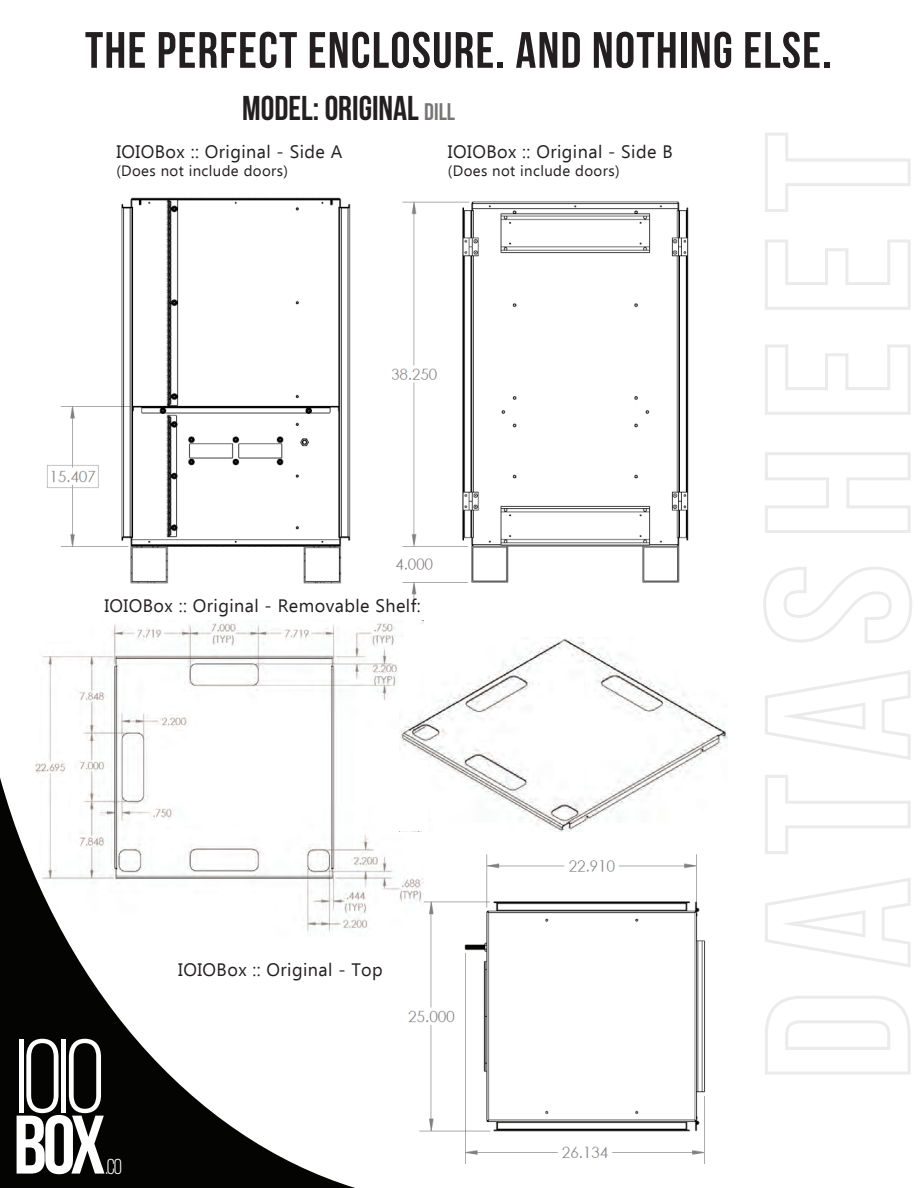
<style>
.page{position:relative;width:918px;height:1188px;background:#fff}
.page>*{position:absolute;margin:0;border:0;box-sizing:border-box;transform-origin:0 0}
.t1{font:104.55px "Bebas Neue";color:#fff}
.t2{font:700 82.8px "Bebas Neue";color:#fff}
.t3{font:700 51px "Bebas Neue";letter-spacing:.025em;color:#231f20}
.t4{font:700 34.35px "Bebas Neue";color:#231f20}
.t5{font:21.6px "Bebas Neue";color:#fff}
.t6{font:18px "Ebrima";letter-spacing:.025em;color:#231f20}
.t7{font:15px "Ebrima";letter-spacing:.025em;color:#231f20}
.s1{font-size:24px;color:#777675}
</style>
<div class="page">
<img style="left:408px;top:854px;width:298px;height:310px">
<img style="left:393px;top:201px;width:296px;height:403px">
<img style="left:36px;top:621px;width:388px;height:316px">
<img style="left:399px;top:638px;width:328px;height:193px">
<div style="left:395px;top:760px;width:33px;height:71px;background:#fff"></div>
<img style="left:47px;top:197px;width:304px;height:387px">
<svg style="left:0;top:777px;width:356px;height:411px"></svg>
<svg style="left:765px;top:996px;width:146px;height:79px"></svg>
<svg style="left:765px;top:878px;width:146px;height:89px"></svg>
<svg style="left:765px;top:775px;width:146px;height:79px"></svg>
<svg style="left:765px;top:670px;width:146px;height:90px"></svg>
<svg style="left:763px;top:567px;width:149px;height:76px"></svg>
<svg style="left:765px;top:452px;width:146px;height:81px"></svg>
<svg style="left:765px;top:344px;width:146px;height:71px"></svg>
<svg style="left:765px;top:239px;width:146px;height:71px"></svg>
<svg style="left:765px;top:133px;width:146px;height:79px"></svg>
<h3 class="t3" style="left:85px;top:22px;width:748px">THE PERFECT ENCLOSURE. AND NOTHING ELSE.</h3>
<h3 class="t4" style="left:242px;top:90px;width:214px">MODEL: ORIGINAL <span class="s1">DILL</span></h3>
<p class="t6" style="left:116px;top:138px;width:228px">IOIOBox :: Original - Side A</p>
<p class="t7" style="left:116px;top:159px;width:173px">(Does not include doors)</p>
<p class="t6" style="left:448px;top:138px;width:226px">IOIOBox :: Original - Side B</p>
<p class="t7" style="left:448px;top:159px;width:173px">(Does not include doors)</p>
<p class="t6" style="left:104px;top:592px;width:318px">IOIOBox :: Original - Removable Shelf:</p>
<h1 class="t1" style="left:15px;top:1021px;width:92px">IOIO</h1>
<h2 class="t2" style="left:13px;top:1100px;width:94px">BOX</h2>
<p class="t5" style="left:106px;top:1155px;width:18px">.CO</p>
<p class="t6" style="left:178px;top:957px;width:206px">IOIOBox :: Original - Top</p>
</div>
